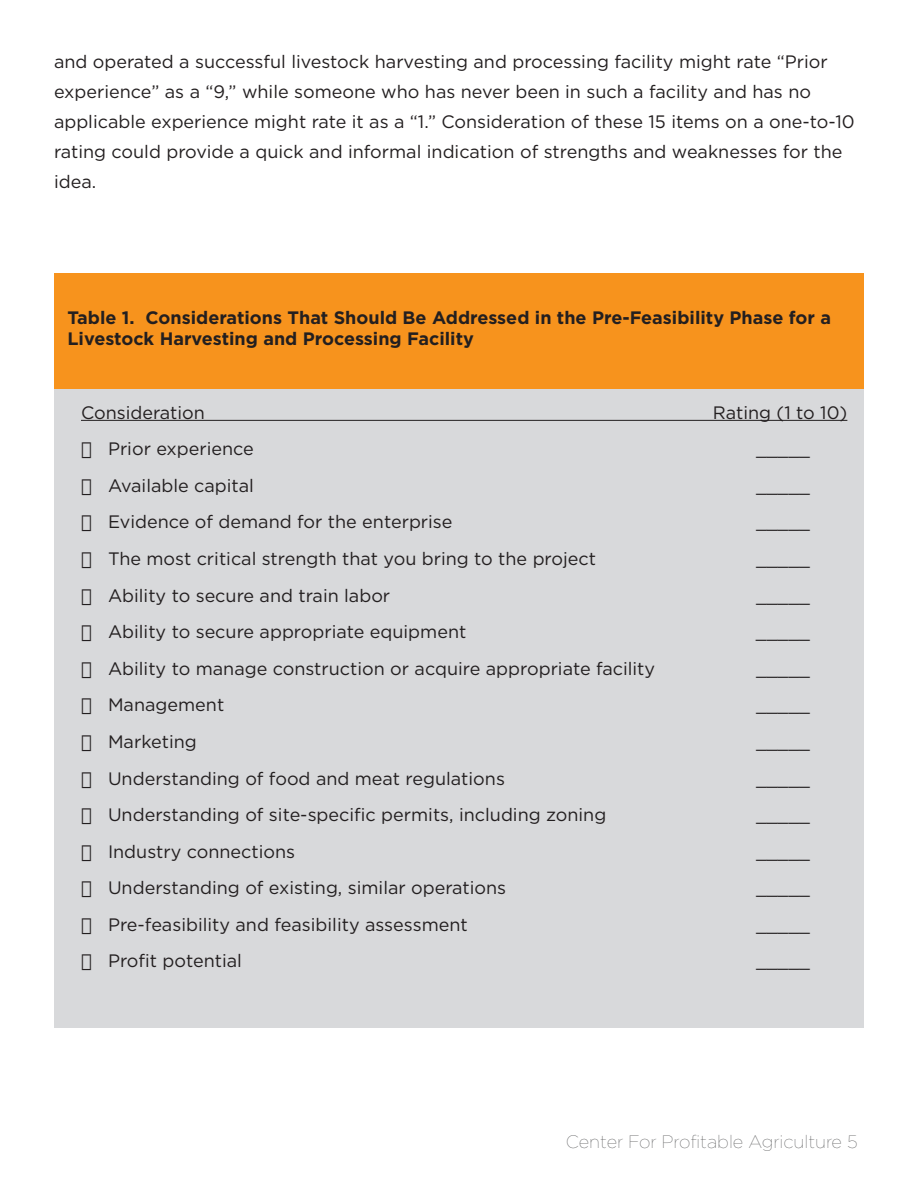
<style>
.page{position:relative;width:918px;height:1188px;background:#fff}
.page>*{position:absolute;margin:0;border:0;box-sizing:border-box;transform-origin:0 0}
.t1{font:18px/30px "Gotham";color:#231f20}
.t2{font:700 18px/21.6px "Gotham";color:#231f20}
.t3{font:100 18px "Gotham";color:#4b4c4d}
</style>
<div class="page">
<div style="left:54px;top:389px;width:810px;height:639px;background:#d8d9db"></div>
<div style="left:54px;top:273px;width:810px;height:116px;background:#f7931d"></div>
<hr style="left:81px;top:420px;width:766px;height:1px;background:#231f20">
<p class="t1" style="left:54px;top:47px;width:802px">and operated a successful livestock harvesting and processing facility might rate “Prior experience” as a “9,” while someone who has never been in such a facility and has no applicable experience might rate it as a “1.” Consideration of these 15 items on a one-to-10 rating could provide a quick and informal indication of strengths and weaknesses for the idea.</p>
<p class="t2" style="left:68px;top:306px;width:765px">Table 1. Considerations That Should Be Addressed in the Pre-Feasibility Phase for a<br>Livestock Harvesting and Processing Facility</p>
<p class="t1" style="left:81px;top:397px;width:126px">Consideration</p>
<p class="t1" style="left:713px;top:397px;width:136px">Rating (1 to 10)</p>
<p class="t1" style="left:108px;top:434px;width:147px">Prior experience</p>
<p class="t1" style="left:756px;top:434px;width:55px">_____</p>
<p class="t1" style="left:108px;top:470px;width:148px">Available capital</p>
<p class="t1" style="left:756px;top:470px;width:55px">_____</p>
<p class="t1" style="left:108px;top:507px;width:346px">Evidence of demand for the enterprise</p>
<p class="t1" style="left:756px;top:507px;width:55px">_____</p>
<p class="t1" style="left:108px;top:543px;width:490px">The most critical strength that you bring to the project</p>
<p class="t1" style="left:756px;top:543px;width:55px">_____</p>
<p class="t1" style="left:108px;top:580px;width:284px">Ability to secure and train labor</p>
<p class="t1" style="left:756px;top:580px;width:55px">_____</p>
<p class="t1" style="left:108px;top:617px;width:360px">Ability to secure appropriate equipment</p>
<p class="t1" style="left:756px;top:617px;width:55px">_____</p>
<p class="t1" style="left:108px;top:653px;width:549px">Ability to manage construction or acquire appropriate facility</p>
<p class="t1" style="left:756px;top:653px;width:55px">_____</p>
<p class="t1" style="left:108px;top:690px;width:118px">Management</p>
<p class="t1" style="left:756px;top:690px;width:55px">_____</p>
<p class="t1" style="left:108px;top:726px;width:90px">Marketing</p>
<p class="t1" style="left:756px;top:726px;width:55px">_____</p>
<p class="t1" style="left:108px;top:763px;width:398px">Understanding of food and meat regulations</p>
<p class="t1" style="left:756px;top:763px;width:55px">_____</p>
<p class="t1" style="left:108px;top:800px;width:500px">Understanding of site-specific permits, including zoning</p>
<p class="t1" style="left:756px;top:800px;width:55px">_____</p>
<p class="t1" style="left:108px;top:836px;width:189px">Industry connections</p>
<p class="t1" style="left:756px;top:836px;width:55px">_____</p>
<p class="t1" style="left:108px;top:873px;width:400px">Understanding of existing, similar operations</p>
<p class="t1" style="left:756px;top:873px;width:55px">_____</p>
<p class="t1" style="left:108px;top:909px;width:361px">Pre-feasibility and feasibility assessment</p>
<p class="t1" style="left:756px;top:909px;width:55px">_____</p>
<p class="t1" style="left:108px;top:946px;width:136px">Profit potential</p>
<p class="t1" style="left:756px;top:946px;width:55px">_____</p>
<p class="t3" style="left:566px;top:1131px;width:293px">Center For Profitable Agriculture 5</p>
</div>
